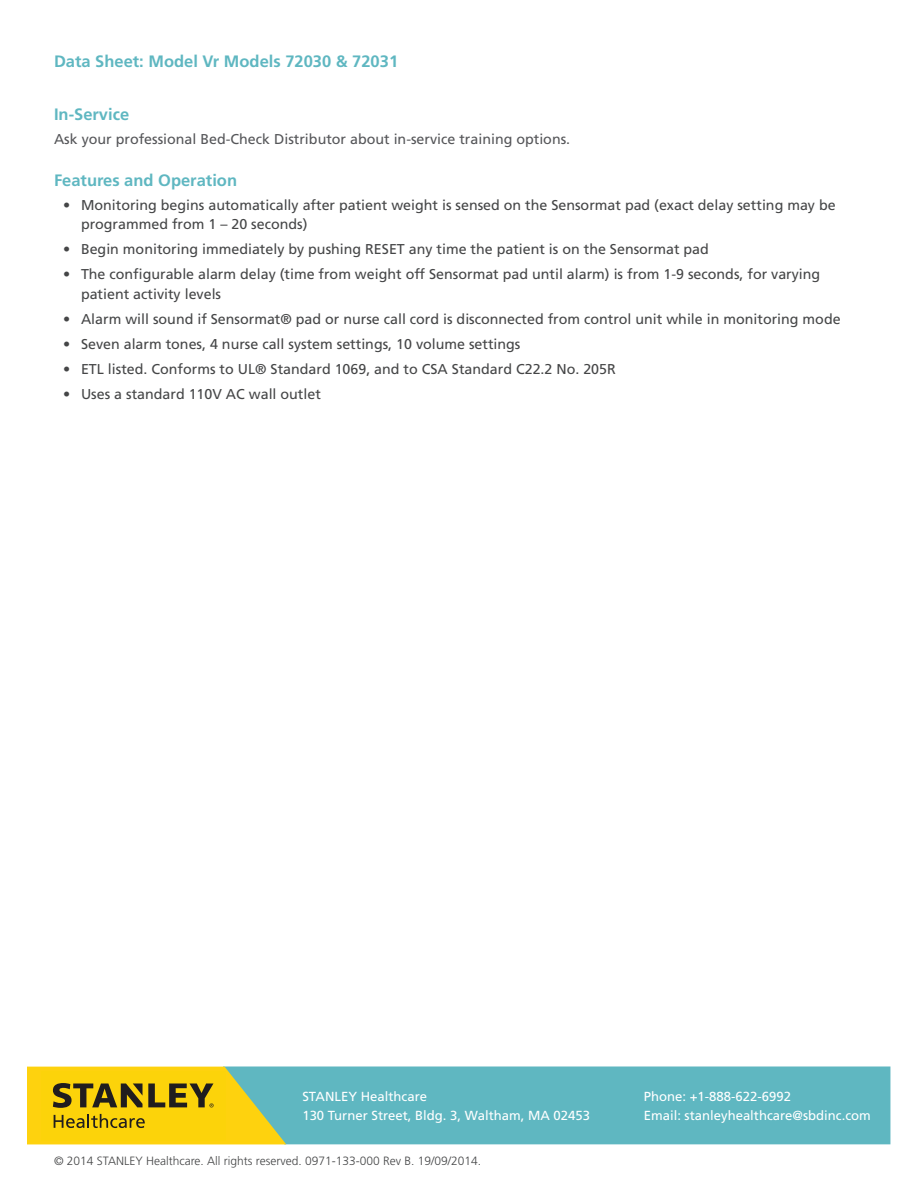
<style>
.page{position:relative;width:918px;height:1188px;background:#fff}
.page>*{position:absolute;margin:0;border:0;box-sizing:border-box;transform-origin:0 0}
.HeadLev2{font:700 16.5px "Frutiger";color:#5fb7c1}
.t1{font:14.25px/19.2px "Frutiger";color:#454647}
.Body{font:14.25px "Frutiger";color:#555659}
.t2{font:13.2px/19.2px "Frutiger";color:#fff}
.DocNumberLine{font:300 12px "Frutiger";color:#454647}
</style>
<div class="page">
<div style="left:223px;top:1066px;width:667px;height:78px;background:#5fb7c1"></div>
<svg style="left:27px;top:1067px;width:259px;height:77px;background:#d0ba22"></svg>
<p class="HeadLev2" style="left:54px;top:51px;width:346px">Data Sheet: Model Vr Models 72030 &amp; 72031</p>
<p class="HeadLev2" style="left:54px;top:105px;width:77px">In-Service</p>
<p class="Body" style="left:54px;top:131px;width:518px">Ask your professional Bed-Check Distributor about in-service training options.</p>
<p class="HeadLev2" style="left:54px;top:170px;width:185px">Features and Operation</p>
<p class="t1" style="left:81px;top:196px;width:756px;text-indent:-18px">• Monitoring begins automatically after patient weight is sensed on the Sensormat pad (exact delay setting may be programmed from 1 – 20 seconds)</p>
<p class="t1" style="left:63px;top:240px;width:647px">• Begin monitoring immediately by pushing RESET any time the patient is on the Sensormat pad</p>
<p class="t1" style="left:81px;top:265px;width:741px;text-indent:-18px">• The configurable alarm delay (time from weight off Sensormat pad until alarm) is from 1-9 seconds, for varying patient activity levels</p>
<p class="t1" style="left:63px;top:309px;width:779px">• Alarm will sound if Sensormat® pad or nurse call cord is disconnected from control unit while in monitoring mode</p>
<p class="t1" style="left:63px;top:334px;width:459px">• Seven alarm tones, 4 nurse call system settings, 10 volume settings</p>
<p class="t1" style="left:63px;top:359px;width:554px">• ETL listed. Conforms to UL® Standard 1069, and to CSA Standard C22.2 No. 205R</p>
<p class="t1" style="left:63px;top:385px;width:259px">• Uses a standard 110V AC wall outlet</p>
<p class="t2" style="left:302px;top:1087px;width:289px">STANLEY Healthcare<br>130 Turner Street, Bldg. 3, Waltham, MA 02453</p>
<p class="t2" style="left:644px;top:1087px;width:229px">Phone: +1-888-622-6992<br>Email: stanleyhealthcare@sbdinc.com</p>
<p class="DocNumberLine" style="left:54px;top:1154px;width:429px">© 2014 STANLEY Healthcare. All rights reserved. 0971-133-000 Rev B. 19/09/2014.</p>
</div>
